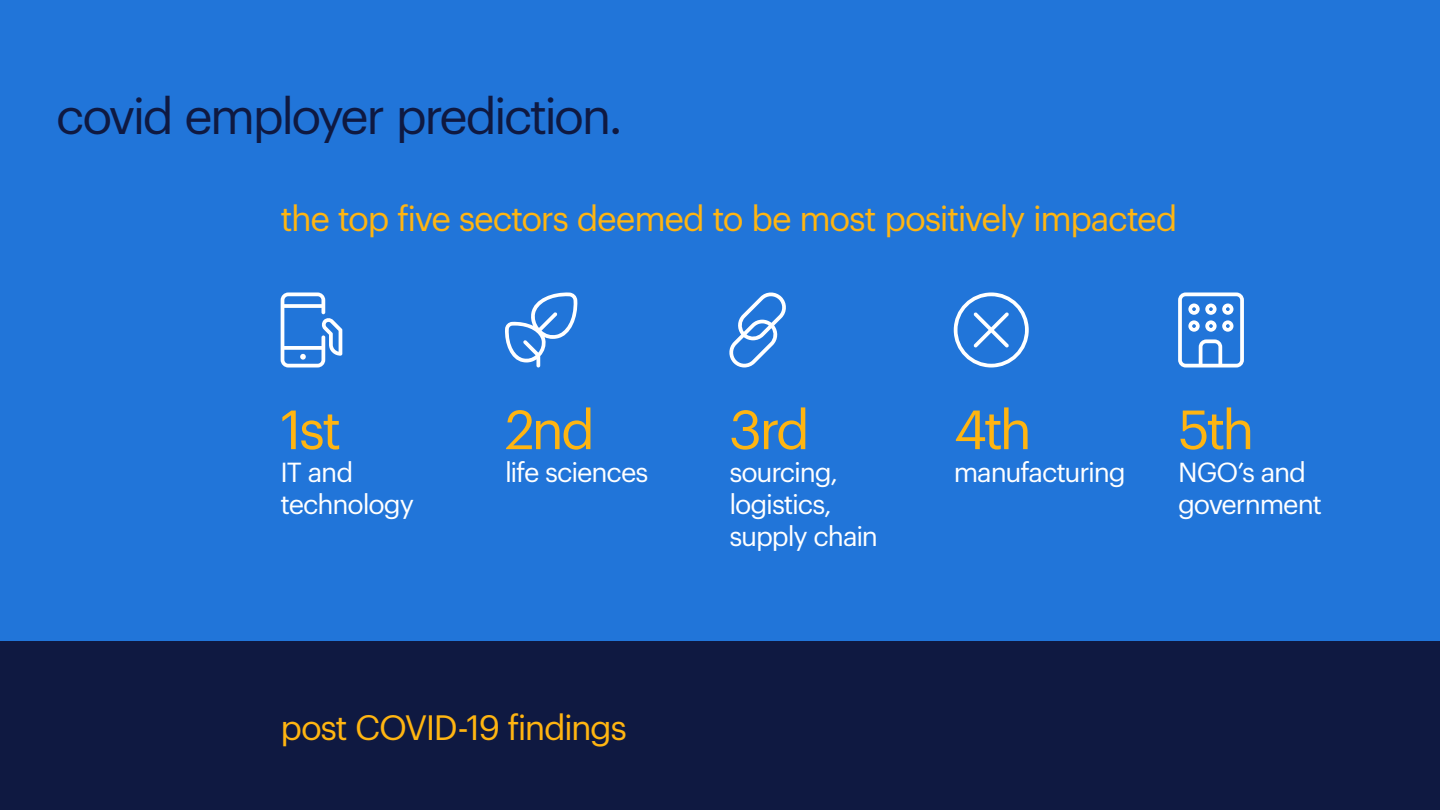
<style>
.page{position:relative;width:1440px;height:810px;background:#2175d9}
.page>*{position:absolute;margin:0;border:0;box-sizing:border-box;transform-origin:0 0}
.t1{font:54px "Graphik";letter-spacing:-.06em;color:#ffb511}
.t2{font:49.5px "Graphik";letter-spacing:-.05em;color:#0f1941}
.t3{font:34.5px "Graphik";letter-spacing:-.04em;color:#ffb511}
.t4{font:27px/32.4px "Graphik";letter-spacing:-.04em;color:#fff}
</style>
<div class="page">
<div style="left:0;top:641px;width:1440px;height:169px;background:#0f1941"></div>
<svg style="left:505px;top:292px;width:73px;height:76px"></svg>
<svg style="left:281px;top:293px;width:61px;height:75px"></svg>
<svg style="left:1178px;top:292px;width:66px;height:76px"></svg>
<svg style="left:729px;top:292px;width:57px;height:76px"></svg>
<svg style="left:954px;top:292px;width:75px;height:76px"></svg>
<h2 class="t2" style="left:56px;top:79px;width:568px">covid employer prediction.</h2>
<p class="t3" style="left:281px;top:192px;width:898px">the top five sectors deemed to be most positively impacted</p>
<h1 class="t1" style="left:281px;top:389px;width:62px">1st</h1>
<p class="t4" style="left:281px;top:453px;width:135px">IT and technology</p>
<h1 class="t1" style="left:505px;top:389px;width:91px">2nd</h1>
<p class="t4" style="left:505px;top:453px;width:145px">life sciences</p>
<p class="t3" style="left:281px;top:701px;width:348px">post COVID-19 findings</p>
<h1 class="t1" style="left:729px;top:389px;width:82px">3rd</h1>
<p class="t4" style="left:729px;top:453px;width:150px">sourcing, logistics, supply chain</p>
<h1 class="t1" style="left:954px;top:389px;width:80px">4th</h1>
<p class="t4" style="left:954px;top:453px;width:174px">manufacturing</p>
<h1 class="t1" style="left:1178px;top:389px;width:78px">5th</h1>
<p class="t4" style="left:1178px;top:453px;width:145px">NGO’s and government</p>
</div>
